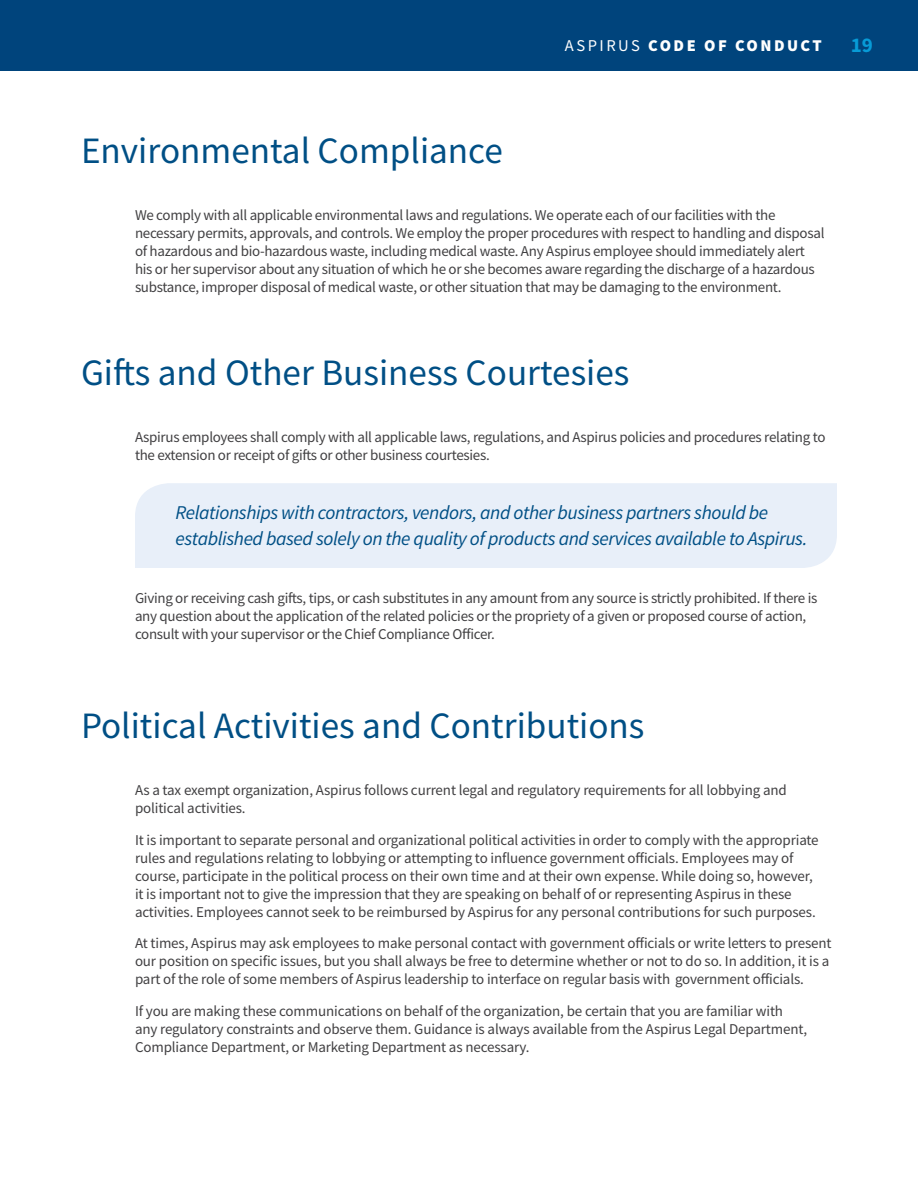
<style>
.page{position:relative;width:918px;height:1188px;background:#fff}
.page>*{position:absolute;margin:0;border:0;box-sizing:border-box;transform-origin:0 0}
.t1{font:37.2px "Source Sans Pro";color:#004f85}
.t2{font:700 21px "Source Sans Pro";color:#079bd7}
.t3{font:italic 19.5px/25.5px "Source Sans Pro";letter-spacing:-.02em;color:#004f85}
.t4{font:900 16.5px "Source Sans Pro";letter-spacing:.15em;color:#fff}
.t5{font:15px/18px "Source Sans Pro";letter-spacing:-.02em;color:#414042}
.s1{font-weight:400}
</style>
<div class="page">
<div style="left:0;top:0;width:918px;height:71px;background:#00447c"></div>
<div style="left:135px;top:483px;width:702px;height:85px;background:#e8eff9"></div>
<h1 class="t1" style="left:81px;top:127px;width:423px">Environmental Compliance</h1>
<p class="t4" style="left:565px;top:34px;width:258px"><span class="s1">ASPIRUS</span> CODE OF CONDUCT</p>
<h2 class="t2" style="left:851px;top:31px;width:24px">19</h2>
<p class="t5" style="left:135px;top:206px;width:691px">We comply with all applicable environmental laws and regulations. We operate each of our facilities with the necessary permits, approvals, and controls. We employ the proper procedures with respect to handling and disposal of hazardous and bio-hazardous waste, including medical waste. Any Aspirus employee should immediately alert his or her supervisor about any situation of which he or she becomes aware regarding the discharge of a hazardous substance, improper disposal of medical waste, or other situation that may be damaging to the environment.</p>
<h1 class="t1" style="left:81px;top:349px;width:550px">Gifts and Other Business Courtesies</h1>
<p class="t5" style="left:135px;top:428px;width:692px">Aspirus employees shall comply with all applicable laws, regulations, and Aspirus policies and procedures relating to the extension or receipt of gifts or other business courtesies.</p>
<h3 class="t3" style="left:176px;top:500px;width:633px">Relationships with contractors, vendors, and other business partners should be established based solely on the quality of products and services available to Aspirus.</h3>
<p class="t5" style="left:135px;top:589px;width:684px">Giving or receiving cash gifts, tips, or cash substitutes in any amount from any source is strictly prohibited. If there is any question about the application of the related policies or the propriety of a given or proposed course of action, consult with your supervisor or the Chief Compliance Officer.</p>
<h1 class="t1" style="left:81px;top:702px;width:565px">Political Activities and Contributions</h1>
<p class="t5" style="left:135px;top:781px;width:653px">As a tax exempt organization, Aspirus follows current legal and regulatory requirements for all lobbying and political activities.</p>
<p class="t5" style="left:135px;top:831px;width:685px">It is important to separate personal and organizational political activities in order to comply with the appropriate rules and regulations relating to lobbying or attempting to influence government officials. Employees may of course, participate in the political process on their own time and at their own expense. While doing so, however, it is important not to give the impression that they are speaking on behalf of or representing Aspirus in these activities. Employees cannot seek to be reimbursed by Aspirus for any personal contributions for such purposes.</p>
<p class="t5" style="left:135px;top:934px;width:698px">At times, Aspirus may ask employees to make personal contact with government officials or write letters to present our position on specific issues, but you shall always be free to determine whether or not to do so. In addition, it is a part of the role of some members of Aspirus leadership to interface on regular basis with government officials.</p>
<p class="t5" style="left:135px;top:1002px;width:674px">If you are making these communications on behalf of the organization, be certain that you are familiar with any regulatory constraints and observe them. Guidance is always available from the Aspirus Legal Department,<br>Compliance Department, or Marketing Department as necessary.</p>
</div>
